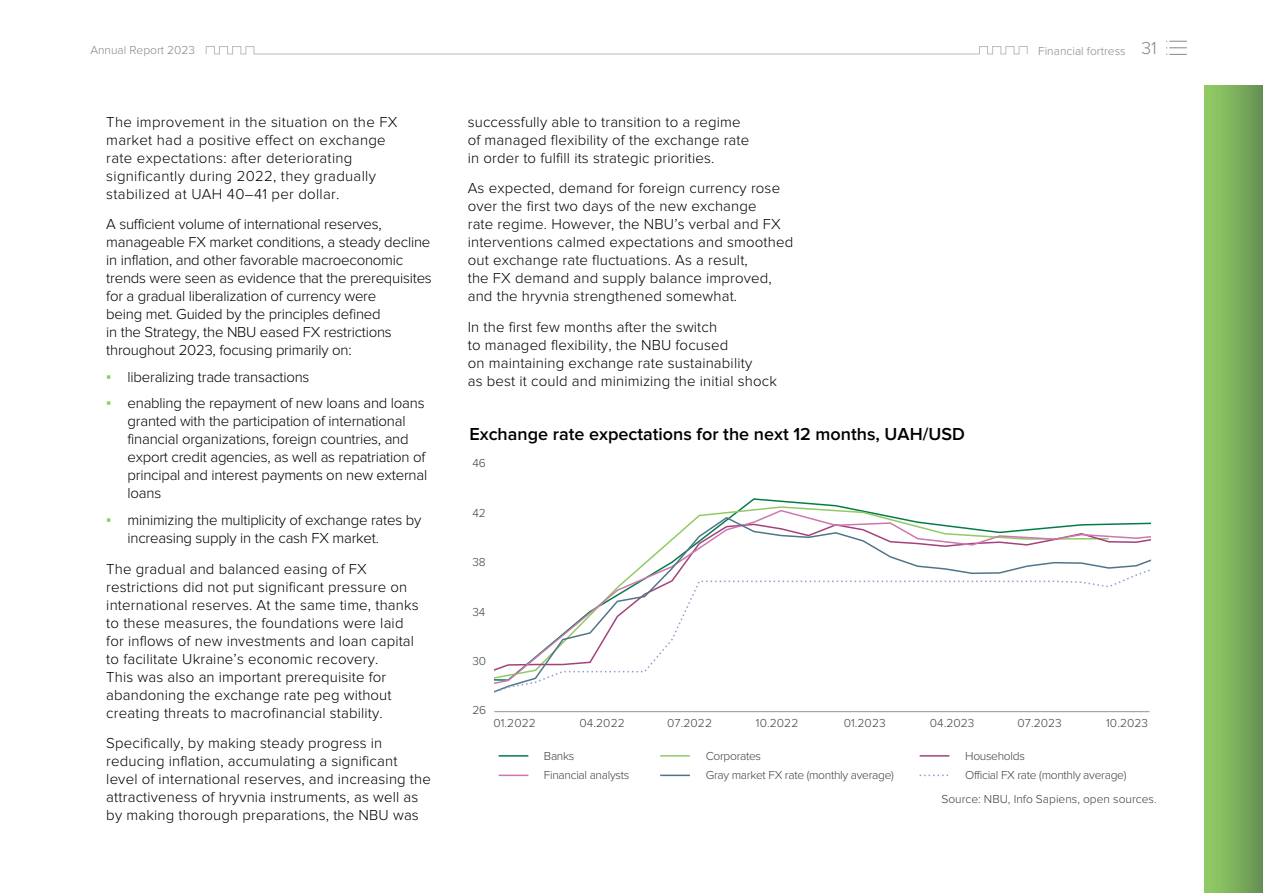
<style>
.page{position:relative;width:1263px;height:893px;background:#fff}
.page>*{position:absolute;margin:0;border:0;box-sizing:border-box;transform-origin:0 0}
.t1{font:600 18px "Proxima Nova";color:#000}
.t2{font:300 15px/18px "Proxima Nova";letter-spacing:.01em;color:#000}
.t3{font:300 15px/18px "Proxima Nova";letter-spacing:-.015em;color:#000}
.t4{font:300 12px "Proxima Nova";letter-spacing:-.025em;color:#414042}
.t5{font:300 12px "Proxima Nova";color:#878787}
.t6{font:300 12px "Proxima Nova";color:#3c3c3b}
.s1{font-size:18px}
.s2{font-family:"Arial Narrow";font-weight:400;color:#91ca64}
</style>
<div class="page">
<svg style="left:1166px;top:54px;width:21px;height:1px"></svg>
<svg style="left:1166px;top:41px;width:21px;height:7px"></svg>
<svg style="left:205px;top:46px;width:823px;height:9px"></svg>
<svg style="left:697px;top:509px;width:194px;height:7px"></svg>
<svg style="left:644px;top:516px;width:507px;height:47px"></svg>
<svg style="left:494px;top:563px;width:656px;height:130px"></svg>
<hr style="left:499px;top:755px;width:29px;height:2px;background:#057c48">
<hr style="left:660px;top:755px;width:30px;height:2px;background:#91ca64">
<hr style="left:920px;top:755px;width:29px;height:2px;background:#a3417c">
<svg style="left:499px;top:775px;width:29px;height:1px"></svg>
<hr style="left:660px;top:775px;width:30px;height:1px;background:#50748a">
<svg style="left:920px;top:775px;width:29px;height:1px"></svg>
<hr style="left:494px;top:711px;width:655px;height:1px;background:#939598">
<div style="left:1204px;top:85px;width:59px;height:808px;background:linear-gradient(to right,#96d066,#669254)"></div>
<p class="t5" style="left:90px;top:43px;width:106px">Annual Report 2023</p>
<p class="t5" style="left:1038px;top:44px;width:120px">Financial fortress <span class="s1">31</span></p>
<p class="t2" style="left:106px;top:113px;width:293px">The improvement in the situation on the FX market had a positive effect on exchange rate expectations: after deteriorating significantly during 2022, they gradually stabilized at UAH 40–41 per dollar.</p>
<p class="t3" style="left:106px;top:216px;width:327px">A sufficient volume of international reserves, manageable FX market conditions, a steady decline in inflation, and other favorable macroeconomic trends were seen as evidence that the prerequisites for a gradual liberalization of currency were<br>being met. Guided by the principles defined<br>in the Strategy, the NBU eased FX restrictions throughout 2023, focusing primarily on:</p>
<p class="t3" style="left:106px;top:368px;width:205px"><span class="s2">▪</span> liberalizing trade transactions</p>
<p class="t3" style="left:128px;top:395px;width:301px;text-indent:-21px"><span class="s2">▪</span> enabling the repayment of new loans and loans granted with the participation of international financial organizations, foreign countries, and export credit agencies, as well as repatriation of principal and interest payments on new external loans</p>
<p class="t3" style="left:128px;top:511px;width:295px;text-indent:-21px"><span class="s2">▪</span> minimizing the multiplicity of exchange rates by increasing supply in the cash FX market.</p>
<p class="t2" style="left:106px;top:560px;width:314px">The gradual and balanced easing of FX restrictions did not put significant pressure on international reserves. At the same time, thanks to these measures, the foundations were laid for inflows of new investments and loan capital to facilitate Ukraine’s economic recovery.<br>This was also an important prerequisite for abandoning the exchange rate peg without creating threats to macrofinancial stability.</p>
<p class="t2" style="left:106px;top:735px;width:326px">Specifically, by making steady progress in reducing inflation, accumulating a significant level of international reserves, and increasing the attractiveness of hryvnia instruments, as well as by making thorough preparations, the NBU was</p>
<p class="t2" style="left:468px;top:113px;width:283px">successfully able to transition to a regime of managed flexibility of the exchange rate in order to fulfill its strategic priorities.</p>
<p class="t2" style="left:468px;top:180px;width:327px">As expected, demand for foreign currency rose over the first two days of the new exchange<br>rate regime. However, the NBU’s verbal and FX interventions calmed expectations and smoothed out exchange rate fluctuations. As a result,<br>the FX demand and supply balance improved, and the hryvnia strengthened somewhat.</p>
<p class="t2" style="left:468px;top:318px;width:311px">In the first few months after the switch<br>to managed flexibility, the NBU focused<br>on maintaining exchange rate sustainability<br>as best it could and minimizing the initial shock</p>
<p class="t1" style="left:469px;top:423px;width:497px">Exchange rate expectations for the next 12 months, UAH/USD</p>
<p class="t4" style="left:472px;top:457px;width:15px">46</p>
<p class="t4" style="left:472px;top:506px;width:15px">42</p>
<p class="t4" style="left:472px;top:555px;width:15px">38</p>
<p class="t4" style="left:472px;top:605px;width:15px">34</p>
<p class="t4" style="left:472px;top:654px;width:15px">30</p>
<p class="t4" style="left:472px;top:703px;width:15px">26</p>
<p class="t4" style="left:493px;top:716px;width:44px">01.2022</p>
<p class="t4" style="left:579px;top:716px;width:47px">04.2022</p>
<p class="t4" style="left:667px;top:716px;width:46px">07.2022</p>
<p class="t4" style="left:756px;top:716px;width:44px">10.2022</p>
<p class="t4" style="left:844px;top:716px;width:43px">01.2023</p>
<p class="t4" style="left:930px;top:716px;width:46px">04.2023</p>
<p class="t4" style="left:1017px;top:716px;width:46px">07.2023</p>
<p class="t4" style="left:1106px;top:716px;width:43px">10.2023</p>
<p class="t4" style="left:544px;top:749px;width:32px">Banks</p>
<p class="t4" style="left:706px;top:749px;width:57px">Corporates</p>
<p class="t4" style="left:965px;top:749px;width:61px">Households</p>
<p class="t4" style="left:544px;top:768px;width:87px">Financial analysts</p>
<p class="t4" style="left:706px;top:768px;width:190px">Gray market FX rate (monthly average)</p>
<p class="t4" style="left:965px;top:768px;width:163px">Official FX rate (monthly average)</p>
<p class="t6" style="left:941px;top:792px;width:217px">Source: NBU, Info Sapiens, open sources.</p>
</div>
